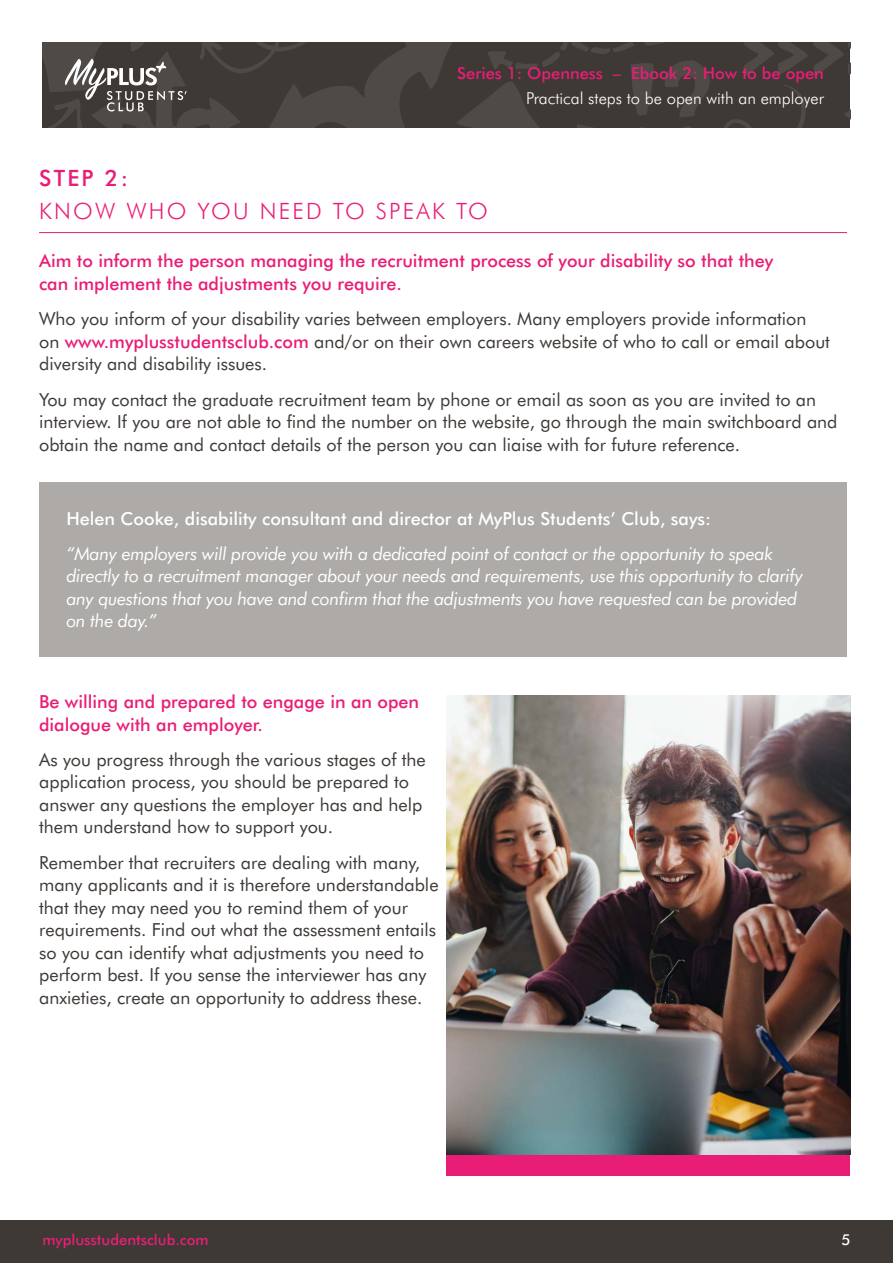
<style>
.page{position:relative;width:893px;height:1263px;background:#fff}
.page>*{position:absolute;margin:0;border:0;box-sizing:border-box;transform-origin:0 0}
.t1{font:300 22.5px "Futura BT";letter-spacing:.1em;color:#ea1d76}
.t2{font:500 22.5px "Futura BT";color:#ea1d76}
.t3{font:18px/22.5px "Futura BT";color:#3e3935}
.t4{font:italic 18px/22.5px "Futura BT";letter-spacing:-.02em;color:#fff}
.t5{font:500 18px/22.5px "Futura BT";color:#ea1d76}
.t6{font:500 18px "Futura BT";color:#fff}
.t7{font:300 16.5px "Futura BT";color:#fff}
.t8{font:500 16.5px "Futura BT";color:#ea1d76}
.t9{font:500 15px "Futura BT";color:#ea1d76}
.t10{font:500 15px "Futura BT";color:#fff}
.s1{font-weight:500;color:#ea1d76}
</style>
<div class="page">
<svg style="left:43px;top:43px;width:807px;height:85px;background:#46413e"></svg>
<div style="left:0;top:1220px;width:893px;height:43px;background:#3e3935"></div>
<hr style="left:39px;top:232px;width:808px;height:1px;background:#ea1d76">
<div style="left:39px;top:482px;width:808px;height:174px;background:#adaaa7"></div>
<div style="left:446px;top:1154px;width:404px;height:22px;background:#ea1d76"></div>
<img style="left:446px;top:695px;width:404px;height:459px">
<p class="t8" style="left:457px;top:63px;width:368px">Series 1: Openness – Ebook 2: How to be open</p>
<p class="t7" style="left:526px;top:88px;width:299px">Practical steps to be open with an employer</p>
<p class="t2" style="left:39px;top:165px;width:91px">STEP 2:</p>
<p class="t1" style="left:39px;top:198px;width:450px">KNOW WHO YOU NEED TO SPEAK TO</p>
<p class="t5" style="left:39px;top:250px;width:736px">Aim to inform the person managing the recruitment process of your disability so that they can implement the adjustments you require.</p>
<p class="t3" style="left:39px;top:307px;width:792px">Who you inform of your disability varies between employers. Many employers provide information on <span class="s1">www.myplusstudentsclub.com</span> and/or on their own careers website of who to call or email about diversity and disability issues.</p>
<p class="t3" style="left:39px;top:388px;width:800px">You may contact the graduate recruitment team by phone or email as soon as you are invited to an interview. If you are not able to find the number on the website, go through the main switchboard and obtain the name and contact details of the person you can liaise with for future reference.</p>
<p class="t6" style="left:66px;top:507px;width:646px">Helen Cooke, disability consultant and director at MyPlus Students’ Club, says:</p>
<p class="t4" style="left:66px;top:542px;width:738px">“Many employers will provide you with a dedicated point of contact or the opportunity to speak directly to a recruitment manager about your needs and requirements, use this opportunity to clarify any questions that you have and confirm that the adjustments you have requested can be provided on the day.”</p>
<p class="t5" style="left:39px;top:690px;width:382px">Be willing and prepared to engage in an open dialogue with an employer.</p>
<p class="t3" style="left:39px;top:748px;width:388px">As you progress through the various stages of the application process, you should be prepared to answer any questions the employer has and help them understand how to support you.</p>
<p class="t3" style="left:39px;top:851px;width:401px">Remember that recruiters are dealing with many, many applicants and it is therefore understandable that they may need you to remind them of your requirements. Find out what the assessment entails so you can identify what adjustments you need to perform best. If you sense the interviewer has any anxieties, create an opportunity to address these.</p>
<p class="t9" style="left:43px;top:1231px;width:168px">myplusstudentsclub.com</p>
<p class="t10" style="left:841px;top:1231px;width:11px">5</p>
</div>
